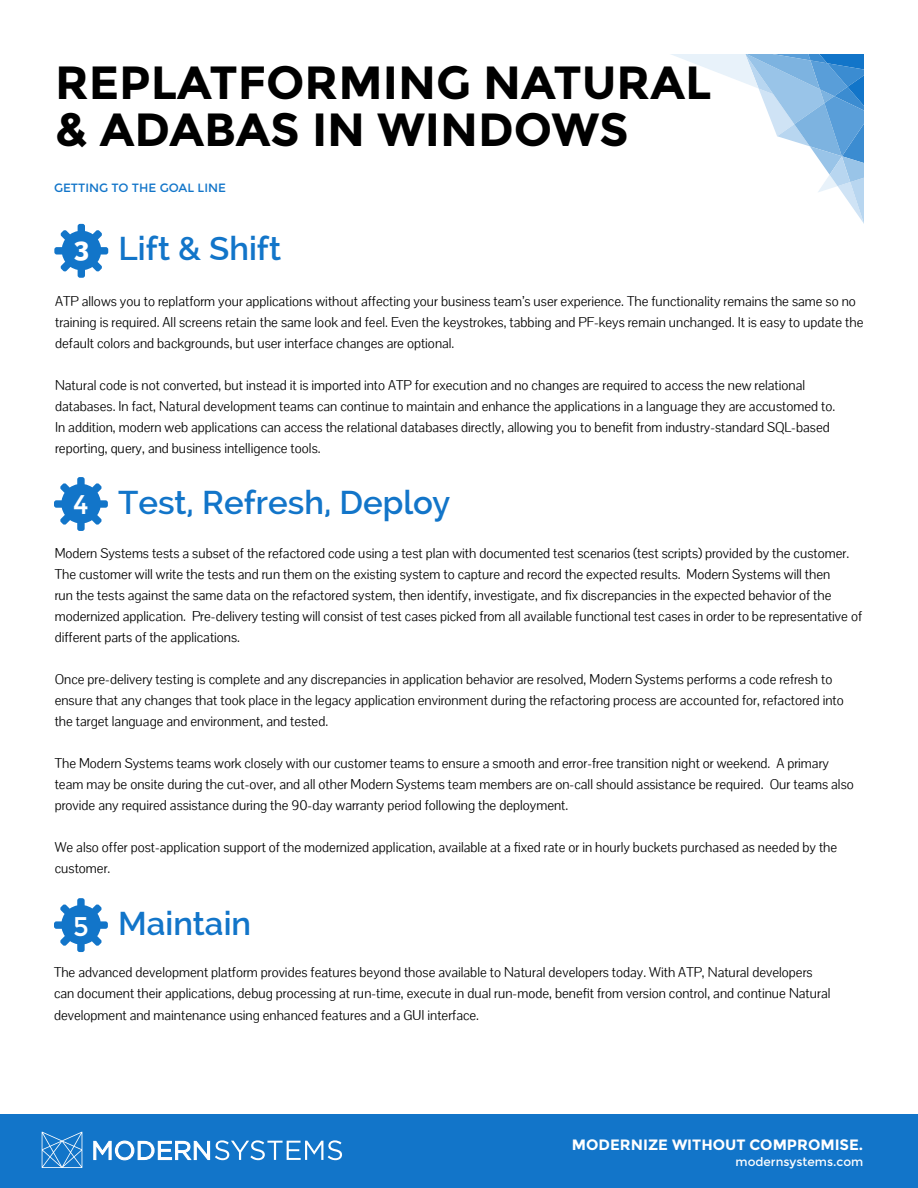
<style>
.page{position:relative;width:918px;height:1188px;background:#fff}
.page>*{position:absolute;margin:0;border:0;box-sizing:border-box;transform-origin:0 0}
.t1{font:700 46.5px/46.5px "Montserrat";color:#000}
.t2{font:600 33px "Raleway";color:#1275c9}
.t3{font:800 27px "Raleway";color:#fff}
.t4{font:700 15px "Montserrat";color:#fff}
.t5{font:13.5px/21px "Pontano Sans";color:#000}
.t6{font:12px "Montserrat";color:#1275c9}
.t7{font:12px "Montserrat";color:#fff}
.s1{font-family:"Montserrat";font-weight:400;font-size:27px;color:#fff}
</style>
<div class="page">
<svg style="left:671px;top:54px;width:193px;height:170px"></svg>
<svg style="left:54px;top:224px;width:54px;height:54px"></svg>
<div style="left:68px;top:237px;width:27px;height:27px;background:#1275c9;border-radius:50%"></div>
<div style="left:0;top:1114px;width:918px;height:74px;background:#1275c9"></div>
<svg style="left:42px;top:1132px;width:40px;height:36px"></svg>
<svg style="left:93px;top:1140px;width:249px;height:21px"></svg>
<svg style="left:54px;top:477px;width:54px;height:54px"></svg>
<div style="left:68px;top:491px;width:26px;height:26px;background:#1275c9;border-radius:50%"></div>
<svg style="left:54px;top:898px;width:54px;height:54px"></svg>
<div style="left:68px;top:912px;width:26px;height:26px;background:#1275c9;border-radius:50%"></div>
<h1 class="t1" style="left:55px;top:60px;width:658px">REPLATFORMING NATURAL &amp; ADABAS IN WINDOWS</h1>
<p class="t6" style="left:54px;top:180px;width:174px">GETTING TO THE GOAL LINE</p>
<h3 class="t3" style="left:74px;top:232px;width:17px">3</h3>
<h2 class="t2" style="left:119px;top:230px;width:164px">Lift &amp; Shift</h2>
<p class="t5" style="left:55px;top:291px;width:810px">ATP allows you to replatform your applications without affecting your business team’s user experience. The functionality remains the same so no training is required. All screens retain the same look and feel. Even the keystrokes, tabbing and PF-keys remain unchanged. It is easy to update the default colors and backgrounds, but user interface changes are optional.</p>
<p class="t5" style="left:55px;top:375px;width:782px">Natural code is not converted, but instead it is imported into ATP for execution and no changes are required to access the new relational databases. In fact, Natural development teams can continue to maintain and enhance the applications in a language they are accustomed to.<br>In addition, modern web applications can access the relational databases directly, allowing you to benefit from industry-standard SQL-based reporting, query, and business intelligence tools.</p>
<h2 class="t2" style="left:73px;top:483px;width:379px"><span class="s1">4</span> Test, Refresh, Deploy</h2>
<p class="t5" style="left:55px;top:542px;width:809px">Modern Systems tests a subset of the refactored code using a test plan with documented test scenarios (test scripts) provided by the customer.<br>The customer will write the tests and run them on the existing system to capture and record the expected results. Modern Systems will then<br>run the tests against the same data on the refactored system, then identify, investigate, and fix discrepancies in the expected behavior of the modernized application. Pre-delivery testing will consist of test cases picked from all available functional test cases in order to be representative of different parts of the applications.</p>
<p class="t5" style="left:55px;top:668px;width:791px">Once pre-delivery testing is complete and any discrepancies in application behavior are resolved, Modern Systems performs a code refresh to ensure that any changes that took place in the legacy application environment during the refactoring process are accounted for, refactored into the target language and environment, and tested.</p>
<p class="t5" style="left:55px;top:752px;width:801px">The Modern Systems teams work closely with our customer teams to ensure a smooth and error-free transition night or weekend. A primary team may be onsite during the cut-over, and all other Modern Systems team members are on-call should assistance be required. Our teams also provide any required assistance during the 90-day warranty period following the deployment.</p>
<p class="t5" style="left:55px;top:836px;width:784px">We also offer post-application support of the modernized application, available at a fixed rate or in hourly buckets purchased as needed by the customer.</p>
<h2 class="t2" style="left:73px;top:904px;width:179px"><span class="s1">5</span> Maintain</h2>
<p class="t5" style="left:54px;top:962px;width:778px">The advanced development platform provides features beyond those available to Natural developers today. With ATP, Natural developers can document their applications, debug processing at run-time, execute in dual run-mode, benefit from version control, and continue Natural development and maintenance using enhanced features and a GUI interface.</p>
<p class="t4" style="left:572px;top:1136px;width:293px">MODERNIZE WITHOUT COMPROMISE.</p>
<p class="t7" style="left:735px;top:1155px;width:129px">modernsystems.com</p>
</div>
